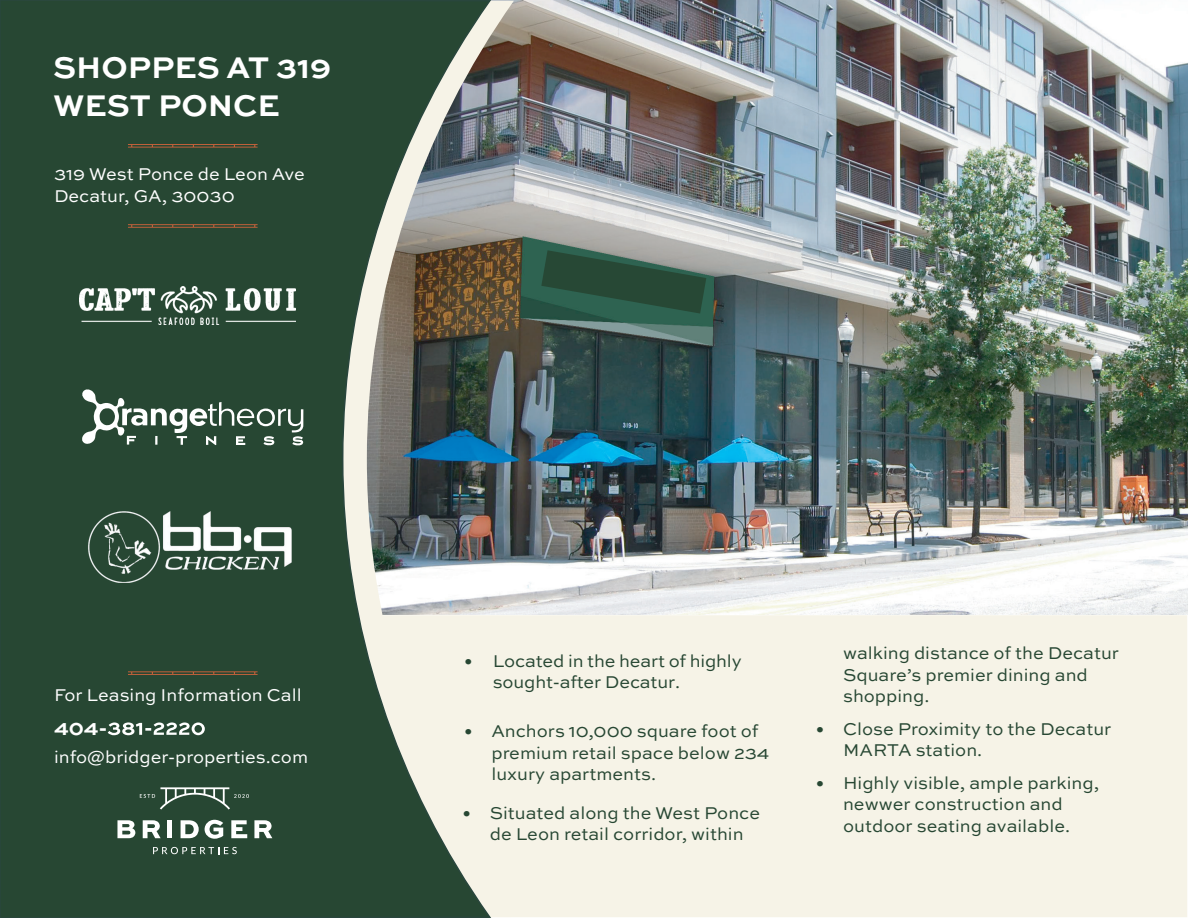
<style>
.page{position:relative;width:1188px;height:918px;background:#fff}
.page>*{position:absolute;margin:0;border:0;box-sizing:border-box;transform-origin:0 0}
.t1{font:700 31.5px/37.8px "Sweet Sans";color:#fff}
.t2{font:700 21px "Sweet Sans";color:#fff}
.t3{font:18px/21.6px "Sweet Sans";color:#274733}
.t4{font:18px/21.6px "Sweet Sans";color:#fff}
</style>
<div class="page">
<img style="left:493px;top:0;width:694px;height:917px">
<svg style="left:0;top:0;width:493px;height:918px;background:#435c4b"></svg>
<svg style="left:128px;top:144px;width:130px;height:3px"></svg>
<svg style="left:128px;top:224px;width:130px;height:4px"></svg>
<svg style="left:108px;top:722px;width:97px;height:13px"></svg>
<svg style="left:128px;top:672px;width:130px;height:3px"></svg>
<svg style="left:117px;top:820px;width:18px;height:18px"></svg>
<svg style="left:143px;top:820px;width:18px;height:18px"></svg>
<div style="left:167px;top:820px;width:5px;height:18px;background:#fff"></div>
<svg style="left:181px;top:820px;width:18px;height:18px"></svg>
<svg style="left:205px;top:820px;width:18px;height:19px"></svg>
<svg style="left:231px;top:820px;width:16px;height:18px"></svg>
<svg style="left:254px;top:820px;width:18px;height:18px"></svg>
<svg style="left:153px;top:847px;width:84px;height:7px"></svg>
<svg style="left:140px;top:787px;width:109px;height:23px;background:#496453"></svg>
<svg style="left:82px;top:390px;width:221px;height:55px"></svg>
<img style="left:80px;top:286px;width:216px;height:38px">
<svg style="left:541px;top:250px;width:165px;height:64px;background:#3a5c4c"></svg>
<img style="left:84px;top:508px;width:216px;height:78px">
<h1 class="t1" style="left:53px;top:50px;width:280px">SHOPPES AT 319<br>WEST PONCE</h1>
<p class="t4" style="left:54px;top:164px;width:253px">319 West Ponce de Leon Ave<br>Decatur, GA, 30030</p>
<p class="t4" style="left:54px;top:685px;width:249px">For Leasing Information Call</p>
<p class="t2" style="left:54px;top:716px;width:55px">404-</p>
<p class="t4" style="left:54px;top:747px;width:256px">info@bridger-properties.com</p>
<p class="t3" style="left:493px;top:651px;width:250px;text-indent:-28px">• Located in the heart of highly sought-after Decatur.</p>
<p class="t3" style="left:491px;top:721px;width:280px;text-indent:-27px">• Anchors 10,000 square foot of premium retail space below 234 luxury apartments.</p>
<p class="t3" style="left:463px;top:802px;width:299px;text-align:center">• Situated along the West Ponce de Leon retail corridor, within</p>
<p class="t3" style="left:843px;top:643px;width:278px">walking distance of the Decatur<br>Square’s premier dining and shopping.</p>
<p class="t3" style="left:843px;top:719px;width:270px;text-indent:-27px">• Close Proximity to the Decatur<br>MARTA station.</p>
<p class="t3" style="left:816px;top:773px;width:285px;text-align:center">• Highly visible, ample parking, newwer construction and outdoor seating available.</p>
</div>
